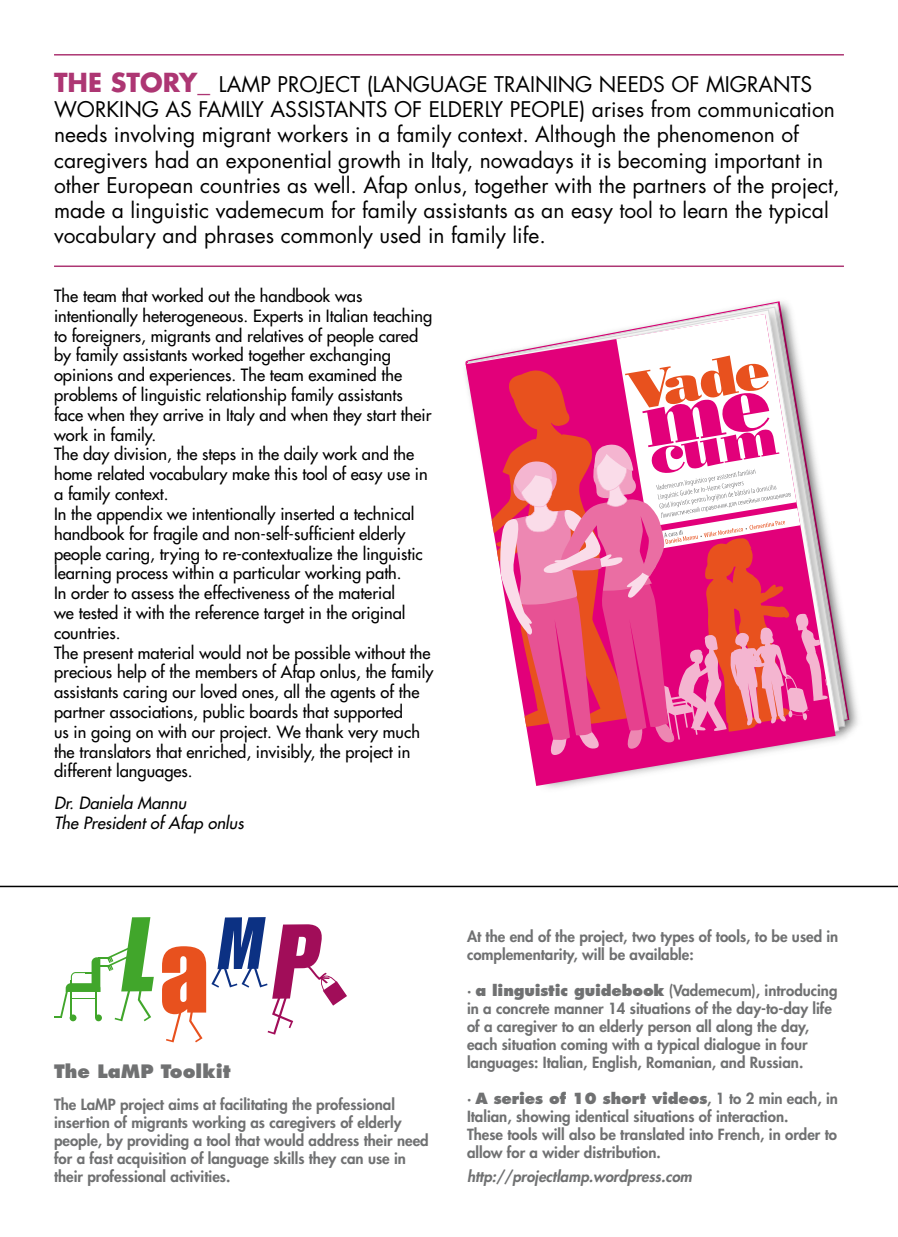
<style>
.page{position:relative;width:898px;height:1237px;background:#fff}
.page>*{position:absolute;margin:0;border:0;box-sizing:border-box;transform-origin:0 0}
.t1{font:21px/25.2px "Futura Std";color:#000}
.t2{font:800 18px "Futura Std";color:#707172}
.t3{font:500 16.5px/19.8px "Futura Std";color:#000}
.t4{font:italic 500 16.5px/19.8px "Futura Std";color:#000}
.t5{font:800 15px/18px "Futura Std";color:#707172}
.t6{font:italic 800 15px "Futura Std";color:#707172}
.s1{font-weight:700;font-size:25.5px;color:#ad3673}
.s2{font-style:inherit}
</style>
<div class="page">
<hr style="left:54px;top:265px;width:789px;height:2px;background:#ad3673">
<hr style="left:54px;top:54px;width:789px;height:1px;background:#ad3673">
<img style="left:536px;top:301px;width:322px;height:487px">
<svg style="left:536px;top:309px;width:303px;height:472px"></svg>
<svg style="left:465px;top:353px;width:370px;height:432px"></svg>
<svg style="left:465px;top:369px;width:166px;height:416px"></svg>
<svg style="left:499px;top:314px;width:336px;height:441px"></svg>
<hr style="left:0;top:885px;width:897px;height:2px;background:#000">
<svg style="left:162px;top:917px;width:185px;height:125px"></svg>
<svg style="left:54px;top:917px;width:100px;height:104px"></svg>
<p class="t1" style="left:54px;top:72px;width:786px"><span class="s1">THE STORY_</span> LAMP PROJECT (LANGUAGE TRAINING NEEDS OF MIGRANTS WORKING AS FAMILY ASSISTANTS OF ELDERLY PEOPLE) arises from communication needs involving migrant workers in a family context. Although the phenomenon of caregivers had an exponential growth in Italy, nowadays it is becoming important in other European countries as well. Afap onlus, together with the partners of the project, made a linguistic vademecum for family assistants as an easy tool to learn the typical vocabulary and phrases commonly used in family life.</p>
<p class="t3" style="left:54px;top:286px;width:380px">The team that worked out the handbook was intentionally heterogeneous. Experts in Italian teaching to foreigners, migrants and relatives of people cared by family assistants worked together exchanging opinions and experiences. The team examined the problems of linguistic relationship family assistants face when they arrive in Italy and when they start their work in family.<br>The day division, the steps in the daily work and the home related vocabulary make this tool of easy use in a family context.<br>In the appendix we intentionally inserted a technical handbook for fragile and non-self-sufficient elderly people caring, trying to re-contextualize the linguistic learning process within a particular working path.<br>In order to assess the effectiveness of the material<br>we tested it with the reference target in the original countries.<br>The present material would not be possible without the precious help of the members of Afap onlus, the family assistants caring our loved ones, all the agents of the partner associations, public boards that supported<br>us in going on with our project. We thank very much the translators that enriched, invisibly, the project in different languages.</p>
<p class="t4" style="left:54px;top:793px;width:191px">Dr. Daniela Mannu<br>The President of Afap onlus</p>
<p class="t2" style="left:54px;top:1059px;width:178px">The LaMP Toolkit</p>
<p class="t5" style="left:54px;top:1095px;width:376px">The LaMP project aims at facilitating the professional insertion of migrants working as caregivers of elderly people, by providing a tool that would address their need for a fast acquisition of language skills they can use in their professional activities.</p>
<p class="t5" style="left:467px;top:927px;width:373px">At the end of the project, two types of tools, to be used in complementarity, will be available:</p>
<p class="t5" style="left:467px;top:981px;width:372px">· <span class="s2">a linguistic guidebook</span> (Vademecum), introducing in a concrete manner 14 situations of the day-to-day life of a caregiver to an elderly person all along the day, each situation coming with a typical dialogue in four languages: Italian, English, Romanian, and Russian.</p>
<p class="t5" style="left:467px;top:1089px;width:372px">· <span class="s2">A series of 10 short videos</span>, 1 to 2 min each, in Italian, showing identical situations of interaction.<br>These tools will also be translated into French, in order to allow for a wider distribution.</p>
<p class="t6" style="left:467px;top:1167px;width:226px">http://projectlamp.wordpress.com</p>
</div>
